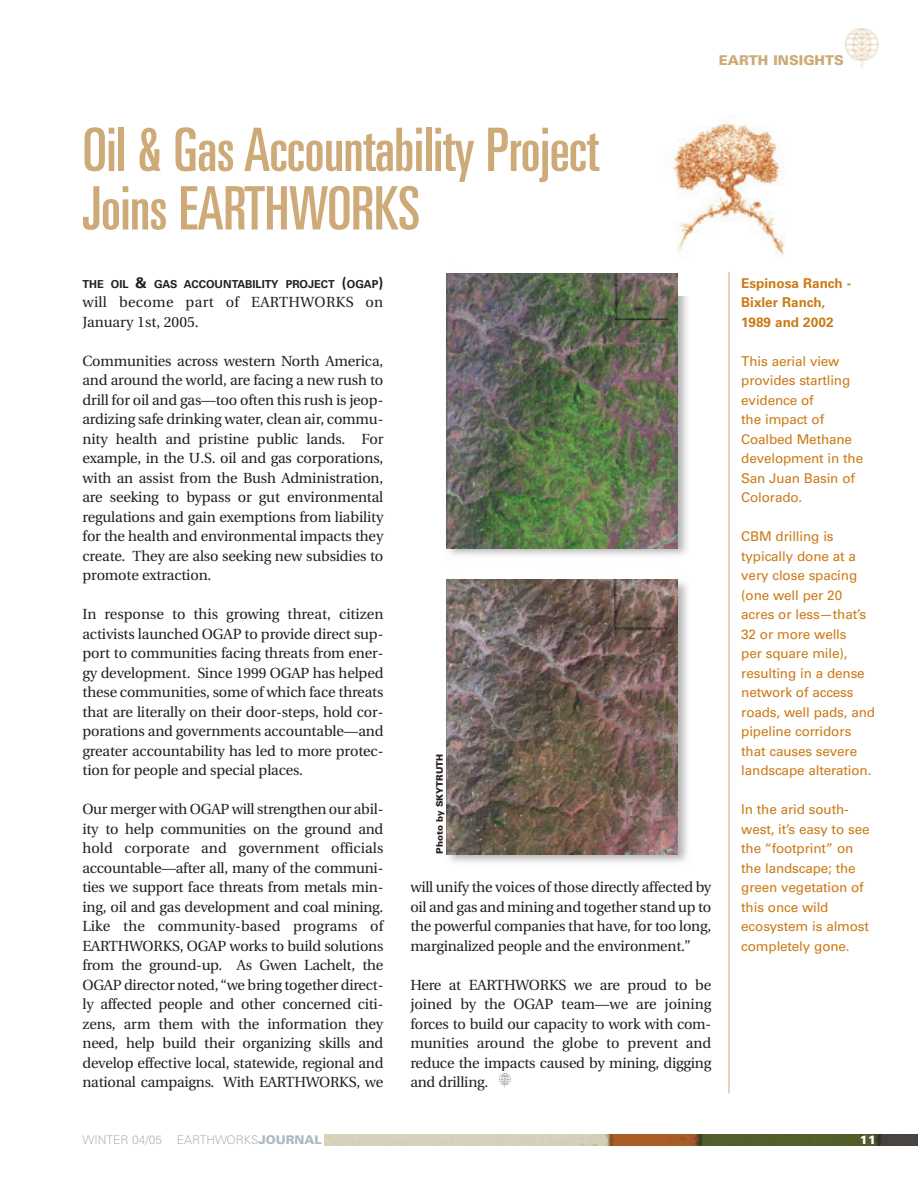
<style>
.page{position:relative;width:918px;height:1188px;background:#fff}
.page>*{position:absolute;margin:0;border:0;box-sizing:border-box;transform-origin:0 0}
.t1{font:ultra-condensed 60px/58.5px "Univers";letter-spacing:-.01em;color:#ceaa78}
.t2{font:14.7px/19.5px "Utopia";letter-spacing:-.015em;color:#231f20;text-align:justify}
.t3{font:14.7px/19.5px "Utopia";letter-spacing:.02em;color:#231f20}
.t4{font:13.5px/19.5px "Univers";letter-spacing:-.01em;color:#cb7a16}
.t5{font:700 13.5px/19.5px "Univers";color:#cb7a16}
.t6{font:900 13.5px "Univers";color:#ceaa78}
.t7{font:300 12px "Univers";color:#aeb8be}
.t8{font:900 12px "Univers";color:#fff}
.t9{font:700 10.95px "Univers";color:#231f20}
.t10{font:900 9px "Univers";color:#231f20}
.s1{font-size:14.7px}
.s2{font-weight:900}
</style>
<div class="page">
<img style="left:446px;top:273px;width:241px;height:283px">
<div style="left:653px;top:82px;width:146px;height:213px;background:#fff"></div>
<img style="left:653px;top:123px;width:132px;height:161px">
<img style="left:324px;top:1134px;width:594px;height:12px">
<svg style="left:499px;top:1073px;width:12px;height:15px"></svg>
<img style="left:446px;top:274px;width:231px;height:275px">
<img style="left:845px;top:28px;width:34px;height:40px">
<img style="left:446px;top:571px;width:283px;height:302px">
<img style="left:446px;top:579px;width:231px;height:275px">
<div style="left:740px;top:272px;width:138px;height:757px;background:#fff"></div>
<hr style="left:729px;top:272px;width:1px;height:821px;background:#ceaa78">
<p class="t6" style="left:719px;top:55px;width:126px">EARTH INSIGHTS</p>
<h1 class="t1" style="left:82px;top:126px;width:518px">Oil &amp; Gas Accountability Project<br>Joins EARTHWORKS</h1>
<p class="t9" style="left:82px;top:280px;width:302px">THE OIL <span class="s1">&amp;</span> GAS ACCOUNTABILITY PROJECT <span class="s1">(</span>OGAP<span class="s1">)</span></p>
<p class="t3" style="left:82px;top:294px;width:302px">will become part of EARTHWORKS on<br>January 1st, 2005.</p>
<p class="t2" style="left:82px;top:353px;width:302px">Communities across western North America, and around the world, are facing a new rush to drill for oil and gas—too often this rush is jeop&shy;ardizing safe drinking water, clean air, commu&shy;nity health and pristine public lands. For example, in the U.S. oil and gas corporations, with an assist from the Bush Administration, are seeking to bypass or gut environmental regulations and gain exemptions from liability for the health and environmental impacts they create. They are also seeking new subsidies to promote extraction.</p>
<p class="t2" style="left:82px;top:606px;width:302px">In response to this growing threat, citizen activists launched OGAP to provide direct sup&shy;port to communities facing threats from ener&shy;gy development. Since 1999 OGAP has helped these communities, some of which face threats that are literally on their door-steps, hold cor&shy;porations and governments accountable—and greater accountability has led to more protec&shy;tion for people and special places.</p>
<p class="t2" style="left:82px;top:801px;width:302px">Our merger with OGAP will strengthen our abil&shy;ity to help communities on the ground and hold corporate and government officials accountable—after all, many of the communi&shy;ties we support face threats from metals min&shy;ing, oil and gas development and coal mining.<br>Like the community-based programs of EARTHWORKS, OGAP works to build solutions from the ground-up. As Gwen Lachelt, the OGAP director noted, “we bring together direct&shy;ly affected people and other concerned citi&shy;zens, arm them with the information they need, help build their organizing skills and develop effective local, statewide, regional and national campaigns. With EARTHWORKS, we</p>
<p class="t10" style="left:436px;top:854px;width:101px;rotate:-90deg">Photo by SKYTRUTH</p>
<p class="t2" style="left:410px;top:879px;width:302px">will unify the voices of those directly affected by oil and gas and mining and together stand up to the powerful companies that have, for too long, marginalized people and the environment.”</p>
<p class="t2" style="left:410px;top:977px;width:302px">Here at EARTHWORKS we are proud to be joined by the OGAP team—we are joining forces to build our capacity to work with com&shy;munities around the globe to prevent and reduce the impacts caused by mining, digging and drilling.</p>
<p class="t5" style="left:741px;top:275px;width:111px">Espinosa Ranch -<br>Bixler Ranch,<br>1989 and 2002</p>
<p class="t4" style="left:741px;top:353px;width:123px">This aerial view provides startling evidence of<br>the impact of<br>Coalbed Methane development in the<br>San Juan Basin of<br>Colorado.</p>
<p class="t4" style="left:741px;top:528px;width:135px">CBM drilling is typically done at a very close spacing (one well per 20 acres or less—that’s<br>32 or more wells<br>per square mile), resulting in a dense network of access roads, well pads, and pipeline corridors that causes severe landscape alteration.</p>
<p class="t4" style="left:741px;top:801px;width:130px">In the arid south&shy;west, it’s easy to see the “footprint” on the landscape; the green vegetation of this once wild ecosystem is almost completely gone.</p>
<p class="t7" style="left:82px;top:1135px;width:241px">WINTER 04/05 EARTHWORKS<span class="s2">JOURNAL</span></p>
<p class="t8" style="left:860px;top:1135px;width:18px">11</p>
</div>
